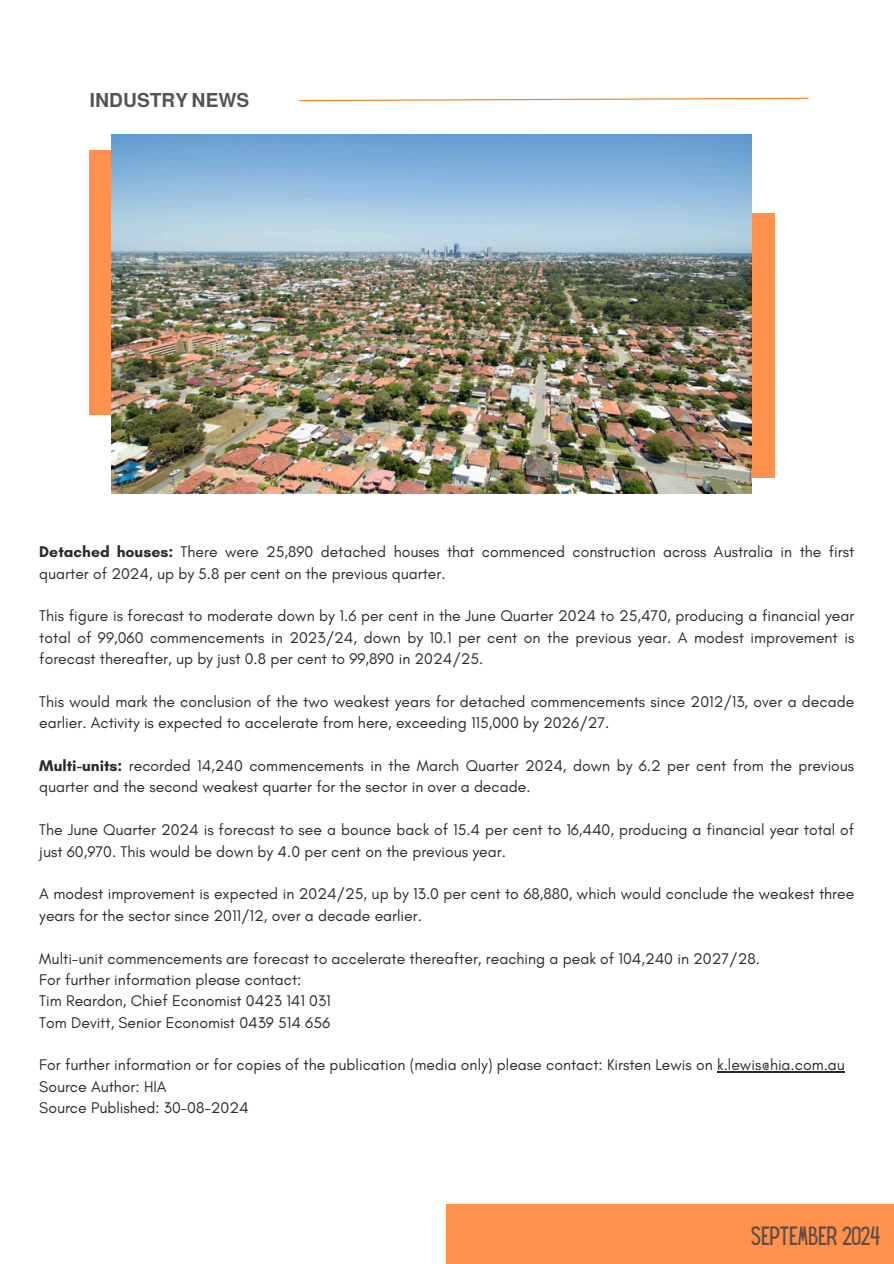
<style>
.page{position:relative;width:894px;height:1264px;background:#fff}
.page>*{position:absolute;margin:0;border:0;box-sizing:border-box;transform-origin:0 0}
.t1{font:23.1px "Hey Gotcha";color:#5d4d46}
.t2{font:700 19.5px "Almarai";color:#545454}
.t3{font:15.75px/21.3px "Glacial Indifference";color:#2b2a2a}
.s1{font-weight:700}
</style>
<div class="page">
<div style="left:89px;top:150px;width:268px;height:265px;background:#ff914d"></div>
<svg style="left:299px;top:97px;width:510px;height:5px"></svg>
<div style="left:446px;top:1204px;width:447px;height:59px;background:#ff914d"></div>
<hr style="left:716px;top:1071px;width:128px;height:1px;background:#2b2a2a">
<div style="left:507px;top:213px;width:267px;height:265px;background:#ff914d"></div>
<img style="left:112px;top:134px;width:639px;height:359px">
<p class="t2" style="left:89px;top:90px;width:161px">INDUSTRY NEWS</p>
<h2 class="t3" style="left:39px;top:541px;width:816px"><span class="s1">Detached houses:</span> There were 25,890 detached houses that commenced construction across Australia in the first quarter of 2024, up by 5.8 per cent on the previous quarter.</h2>
<p class="t3" style="left:39px;top:605px;width:816px;text-align:justify">This figure is forecast to moderate down by 1.6 per cent in the June Quarter 2024 to 25,470, producing a financial year total of 99,060 commencements in 2023/24, down by 10.1 per cent on the previous year. A modest improvement is forecast thereafter, up by just 0.8 per cent to 99,890 in 2024/25.</p>
<p class="t3" style="left:39px;top:690px;width:816px">This would mark the conclusion of the two weakest years for detached commencements since 2012/13, over a decade earlier. Activity is expected to accelerate from here, exceeding 115,000 by 2026/27.</p>
<p class="t3" style="left:39px;top:755px;width:816px"><span class="s1">Multi-units:</span> recorded 14,240 commencements in the March Quarter 2024, down by 6.2 per cent from the previous quarter and the second weakest quarter for the sector in over a decade.</p>
<p class="t3" style="left:39px;top:819px;width:816px">The June Quarter 2024 is forecast to see a bounce back of 15.4 per cent to 16,440, producing a financial year total of just 60,970. This would be down by 4.0 per cent on the previous year.</p>
<p class="t3" style="left:39px;top:883px;width:816px">A modest improvement is expected in 2024/25, up by 13.0 per cent to 68,880, which would conclude the weakest three years for the sector since 2011/12, over a decade earlier.</p>
<p class="t3" style="left:39px;top:947px;width:722px">Multi-unit commencements are forecast to accelerate thereafter, reaching a peak of 104,240 in 2027/28.</p>
<p class="t3" style="left:39px;top:968px;width:263px">For further information please contact:</p>
<p class="t3" style="left:39px;top:990px;width:293px">Tim Reardon, Chief Economist 0423 141 031</p>
<p class="t3" style="left:39px;top:1011px;width:292px">Tom Devitt, Senior Economist 0439 514 656</p>
<p class="t3" style="left:39px;top:1054px;width:806px">For further information or for copies of the publication (media only) please contact: Kirsten Lewis on k.lewis@hia.com.au</p>
<p class="t3" style="left:39px;top:1075px;width:129px">Source Author: HIA</p>
<p class="t3" style="left:39px;top:1097px;width:211px">Source Published: 30-08-2024</p>
<h1 class="t1" style="left:751px;top:1226px;width:130px">SEPTEMBER 2024</h1>
</div>
